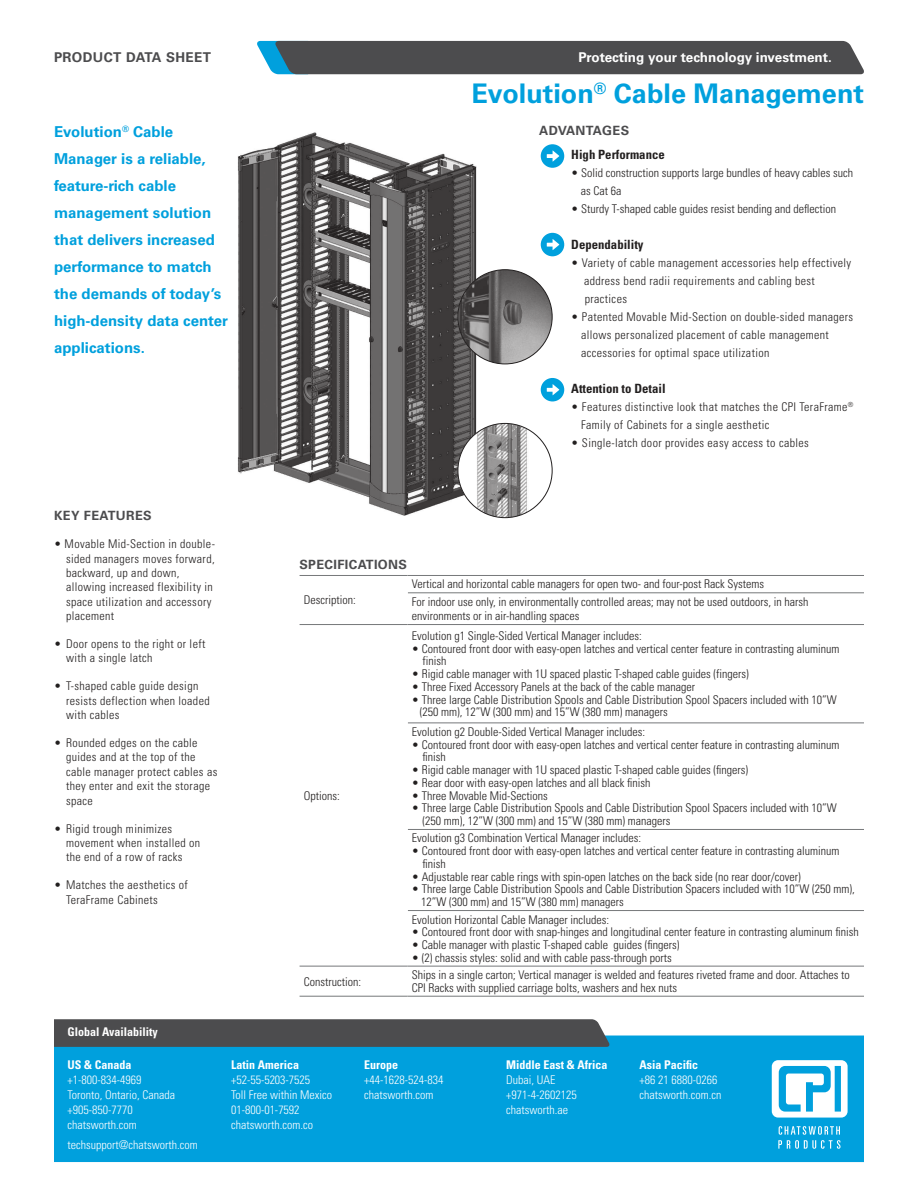
<style>
.page{position:relative;width:918px;height:1188px;background:#fff}
.page>*{position:absolute;margin:0;border:0;box-sizing:border-box;transform-origin:0 0}
.t1{font:700 27px "Univers LT Std";color:#00a0dd}
.t2{font:700 15px/27px "Univers LT Std";color:#00a0dd}
.t3{font:700 13.5px "Univers LT Std";color:#fff}
.t4{font:700 13.5px "Univers LT Std";letter-spacing:.03em;color:#4c4c4e}
.t5{font:700 condensed 12.75px "Univers LT Std";color:#221f1f}
.t6{font:700 12.75px "Univers LT Std";letter-spacing:.03em;color:#4c4c4e}
.t7{font:300 condensed 12px/12.8px "Univers LT Std";color:#221f1f}
.t8{font:300 condensed 12px/14.4px "Univers LT Std";letter-spacing:.03em;color:#221f1f}
.t9{font:300 condensed 12px/15px "Univers LT Std";color:#fff}
.t10{font:700 condensed 12px "Univers LT Std";color:#fff}
</style>
<div class="page">
<div style="left:257px;top:41px;width:607px;height:33px;background:#4c4c4e"></div>
<div style="left:54px;top:1035px;width:810px;height:127px;background:#00a0dd"></div>
<svg style="left:778px;top:1126px;width:63px;height:23px"></svg>
<svg style="left:772px;top:1060px;width:76px;height:58px"></svg>
<svg style="left:54px;top:1019px;width:556px;height:28px;background:#4e4f52"></svg>
<svg style="left:541px;top:144px;width:23px;height:24px"></svg>
<svg style="left:541px;top:233px;width:23px;height:23px"></svg>
<hr style="left:300px;top:575px;width:108px;height:1px;background:#76787a">
<hr style="left:408px;top:575px;width:456px;height:1px;background:#76787a">
<hr style="left:408px;top:592px;width:456px;height:1px;background:#76787a">
<hr style="left:300px;top:624px;width:108px;height:1px;background:#76787a">
<hr style="left:408px;top:624px;width:456px;height:1px;background:#76787a">
<hr style="left:408px;top:723px;width:456px;height:1px;background:#76787a">
<hr style="left:408px;top:829px;width:456px;height:1px;background:#76787a">
<hr style="left:408px;top:910px;width:456px;height:1px;background:#76787a">
<hr style="left:300px;top:966px;width:108px;height:1px;background:#76787a">
<hr style="left:408px;top:966px;width:456px;height:1px;background:#76787a">
<hr style="left:300px;top:996px;width:108px;height:1px;background:#76787a">
<hr style="left:408px;top:996px;width:456px;height:1px;background:#76787a">
<img style="left:237px;top:132px;width:258px;height:384px">
<img style="left:458px;top:423px;width:83px;height:95px">
<img style="left:458px;top:270px;width:94px;height:94px;border-radius:47px">
<svg style="left:541px;top:378px;width:23px;height:23px"></svg>
<p class="t4" style="left:54px;top:52px;width:159px">PRODUCT DATA SHEET</p>
<p class="t3" style="left:578px;top:52px;width:255px">Protecting your technology investment.</p>
<p class="t2" style="left:54px;top:119px;width:175px">Evolution<sup>®</sup> Cable<br>Manager is a reliable, feature-rich cable management solution that delivers increased performance to match the demands of today’s high-density data center applications.</p>
<p class="t6" style="left:54px;top:511px;width:99px">KEY FEATURES</p>
<p class="t8" style="left:66px;top:538px;width:151px;text-indent:-12px">• Movable Mid-Section in double&shy;sided managers moves forward, backward, up and down, allowing increased flexibility in space utilization and accessory placement</p>
<p class="t8" style="left:66px;top:638px;width:141px;text-indent:-12px">• Door opens to the right or left with a single latch</p>
<p class="t8" style="left:66px;top:680px;width:145px;text-indent:-12px">• T-shaped cable guide design resists deflection when loaded with cables</p>
<p class="t8" style="left:66px;top:737px;width:153px;text-indent:-12px">• Rounded edges on the cable guides and at the top of the cable manager protect cables as they enter and exit the storage space</p>
<p class="t8" style="left:66px;top:822px;width:136px;text-indent:-12px">• Rigid trough minimizes movement when installed on the end of a row of racks</p>
<p class="t8" style="left:66px;top:879px;width:123px;text-indent:-12px">• Matches the aesthetics of<br>TeraFrame Cabinets</p>
<p class="t10" style="left:68px;top:1027px;width:92px">Global Availability</p>
<h1 class="t1" style="left:471px;top:83px;width:394px">Evolution<sup>®</sup> Cable Management</h1>
<p class="t6" style="left:539px;top:125px;width:91px">ADVANTAGES</p>
<p class="t6" style="left:299px;top:559px;width:109px">SPECIFICATIONS</p>
<p class="t5" style="left:571px;top:150px;width:95px">High Performance</p>
<p class="t7" style="left:581px;top:165px;width:274px;line-height:18px;text-indent:-9px">• Solid construction supports large bundles of heavy cables such as Cat 6a</p>
<p class="t7" style="left:571px;top:204px;width:266px">• Sturdy T-shaped cable guides resist bending and deflection</p>
<p class="t5" style="left:571px;top:240px;width:74px">Dependability</p>
<p class="t8" style="left:584px;top:255px;width:269px;line-height:18px;text-indent:-13px">• Variety of cable management accessories help effectively address bend radii requirements and cabling best practices</p>
<p class="t8" style="left:581px;top:309px;width:274px;line-height:18px;text-indent:-10px">• Patented Movable Mid-Section on double-sided managers allows personalized placement of cable management accessories for optimal space utilization</p>
<p class="t5" style="left:571px;top:384px;width:96px">Attention to Detail</p>
<p class="t8" style="left:581px;top:399px;width:274px;line-height:18px;text-indent:-10px">• Features distinctive look that matches the CPI TeraFrame<sup>®<br></sup>Family of Cabinets for a single aesthetic</p>
<p class="t8" style="left:571px;top:437px;width:239px">• Single-latch door provides easy access to cables</p>
<p class="t7" style="left:304px;top:595px;width:53px">Description:</p>
<p class="t7" style="left:304px;top:790px;width:37px">Options:</p>
<p class="t7" style="left:412px;top:577px;width:398px;line-height:17.4px">Vertical and horizontal cable managers for open two- and four-post Rack Systems<br>For indoor use only, in environmentally controlled areas; may not be used outdoors, in harsh</p>
<p class="t7" style="left:412px;top:611px;width:169px">environments or in air-handling spaces</p>
<p class="t7" style="left:412px;top:630px;width:232px">Evolution g1 Single-Sided Vertical Manager includes:</p>
<p class="t7" style="left:423px;top:643px;width:419px;text-indent:-11px">• Contoured front door with easy-open latches and vertical center feature in contrasting aluminum finish</p>
<p class="t7" style="left:412px;top:668px;width:338px">• Rigid cable manager with 1U spaced plastic T-shaped cable guides (fingers)</p>
<p class="t7" style="left:412px;top:681px;width:285px">• Three Fixed Accessory Panels at the back of the cable manager</p>
<p class="t7" style="left:420px;top:694px;width:419px;text-indent:-8px">• Three large Cable Distribution Spools and Cable Distribution Spool Spacers included with 10”W (250 mm), 12”W (300 mm) and 15”W (380 mm) managers</p>
<p class="t7" style="left:412px;top:726px;width:235px">Evolution g2 Double-Sided Vertical Manager includes:</p>
<p class="t7" style="left:423px;top:739px;width:419px;text-indent:-11px">• Contoured front door with easy-open latches and vertical center feature in contrasting aluminum finish</p>
<p class="t7" style="left:412px;top:764px;width:338px">• Rigid cable manager with 1U spaced plastic T-shaped cable guides (fingers)</p>
<p class="t7" style="left:412px;top:777px;width:240px">• Rear door with easy-open latches and all black finish</p>
<p class="t7" style="left:412px;top:790px;width:137px">• Three Movable Mid-Sections</p>
<p class="t7" style="left:423px;top:803px;width:416px;text-indent:-11px">• Three large Cable Distribution Spools and Cable Distribution Spool Spacers included with 10”W (250 mm), 12”W (300 mm) and 15”W (380 mm) managers</p>
<p class="t7" style="left:412px;top:833px;width:231px">Evolution g3 Combination Vertical Manager includes:</p>
<p class="t7" style="left:423px;top:846px;width:419px;text-indent:-11px">• Contoured front door with easy-open latches and vertical center feature in contrasting aluminum finish</p>
<p class="t7" style="left:412px;top:871px;width:391px">• Adjustable rear cable rings with spin-open latches on the back side (no rear door/cover)</p>
<p class="t7" style="left:421px;top:884px;width:435px;text-indent:-9px">• Three large Cable Distribution Spools and Cable Distribution Spacers included with 10”W (250 mm),<br>12”W (300 mm) and 15”W (380 mm) managers</p>
<p class="t7" style="left:412px;top:914px;width:199px">Evolution Horizontal Cable Manager includes:</p>
<p class="t7" style="left:412px;top:927px;width:449px">• Contoured front door with snap-hinges and longitudinal center feature in contrasting aluminum finish</p>
<p class="t7" style="left:412px;top:939px;width:269px">• Cable manager with plastic T-shaped cable guides (fingers)</p>
<p class="t7" style="left:412px;top:952px;width:261px">• (2) chassis styles: solid and with cable pass-through ports</p>
<p class="t7" style="left:304px;top:976px;width:59px">Construction:</p>
<p class="t7" style="left:412px;top:969px;width:439px">Ships in a single carton; Vertical manager is welded and features riveted frame and door. Attaches to<br>CPI Racks with supplied carriage bolts, washers and hex nuts</p>
<p class="t10" style="left:68px;top:1060px;width:66px">US &amp; Canada</p>
<p class="t9" style="left:68px;top:1073px;width:109px">+1-800-834-4969<br>Toronto, Ontario, Canada +905-850-7770 chatsworth.com</p>
<p class="t9" style="left:68px;top:1138px;width:132px">techsupport@chatsworth.com</p>
<p class="t10" style="left:231px;top:1060px;width:69px">Latin America</p>
<p class="t9" style="left:231px;top:1073px;width:103px">+52-55-5203-7525<br>Toll Free within Mexico<br>01-800-01-7592 chatsworth.com.co</p>
<p class="t10" style="left:364px;top:1060px;width:35px">Europe</p>
<p class="t9" style="left:364px;top:1073px;width:81px">+44-1628-524-834 chatsworth.com</p>
<p class="t10" style="left:506px;top:1060px;width:103px">Middle East &amp; Africa</p>
<p class="t9" style="left:506px;top:1073px;width:72px">Dubai, UAE +971-4-2602125 chatsworth.ae</p>
<p class="t10" style="left:639px;top:1060px;width:60px">Asia Pacific</p>
<p class="t9" style="left:639px;top:1073px;width:83px">+86 21 6880-0266 chatsworth.com.cn</p>
</div>
